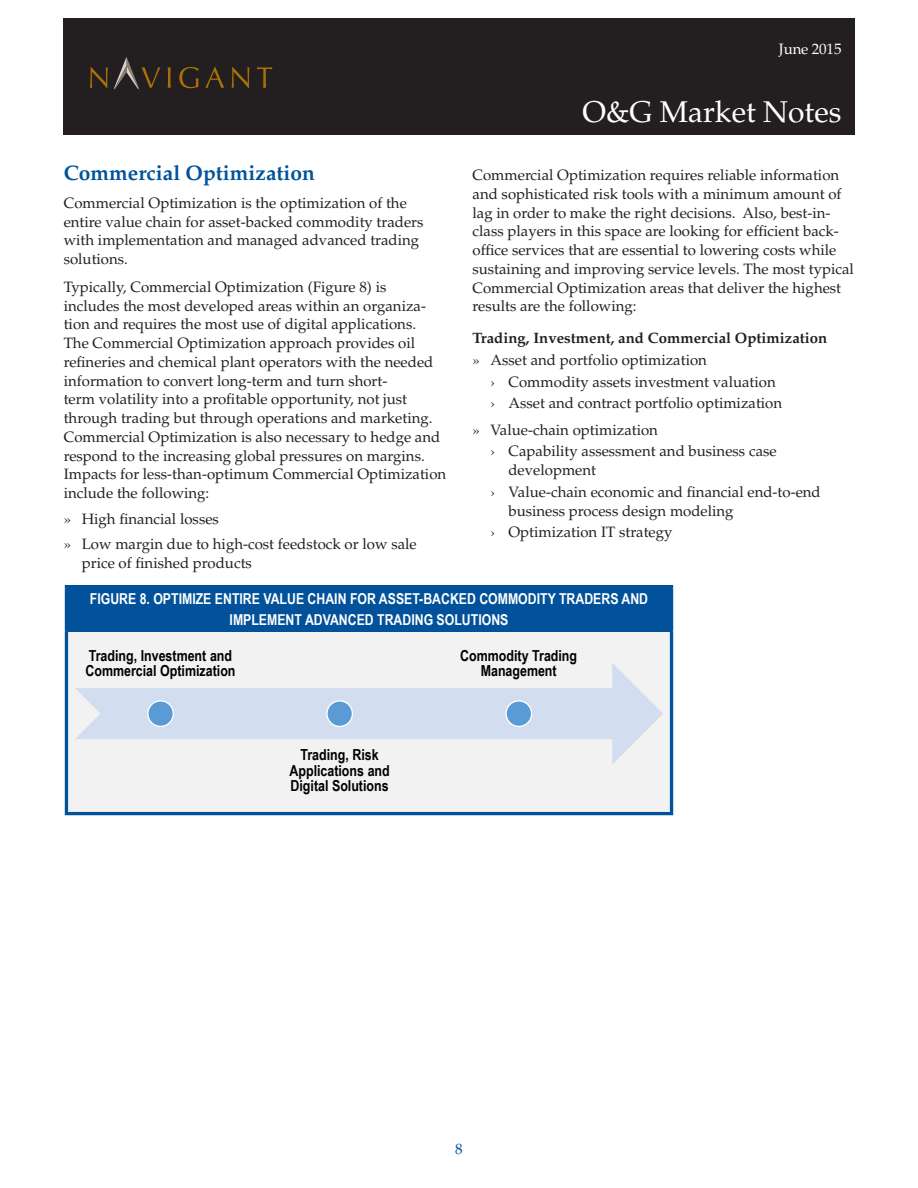
<style>
.page{position:relative;width:918px;height:1188px;background:#fff}
.page>*{position:absolute;margin:0;border:0;box-sizing:border-box;transform-origin:0 0}
.t1{font:30px "Palatino LT Std";color:#fff}
.Body_Headline{font:700 21px "Palatino LT Std";color:#01529a}
.t2{font:700 15.15px/15.8px "Arial Narrow";color:#000;text-align:center}
.Body{font:15px/18.8px "Palatino LT Std";color:#231f20}
.Chart_Title{font:700 15px/21px "Arial Narrow";color:#fff;text-align:center}
.Body_Headline_2{font:700 15px "Palatino LT Std";color:#231f20}
.t3{font:15px "Palatino LT Std";letter-spacing:-.01em;color:#fff}
.t4{font:15px "Palatino LT Std";color:#01529a}
.s1{font-weight:300}
</style>
<div class="page">
<div style="left:63px;top:18px;width:791px;height:116px;background:#231f20"></div>
<svg style="left:168px;top:67px;width:3px;height:21px"></svg>
<svg style="left:179px;top:67px;width:20px;height:21px"></svg>
<svg style="left:205px;top:67px;width:19px;height:21px"></svg>
<svg style="left:232px;top:67px;width:17px;height:21px"></svg>
<svg style="left:257px;top:67px;width:15px;height:21px"></svg>
<svg style="left:90px;top:67px;width:18px;height:21px"></svg>
<svg style="left:114px;top:57px;width:46px;height:32px"></svg>
<div style="left:66px;top:587px;width:606px;height:45px;background:#01529a"></div>
<div style="left:66px;top:632px;width:606px;height:182px;background:#f2f2f2"></div>
<hr style="left:65px;top:632px;width:3px;height:180px;background:#01529a">
<hr style="left:670px;top:632px;width:3px;height:180px;background:#01529a">
<hr style="left:65px;top:812px;width:608px;height:3px;background:#01529a">
<hr style="left:65px;top:588px;width:3px;height:44px;background:#01529a">
<hr style="left:65px;top:585px;width:608px;height:3px;background:#01529a">
<hr style="left:670px;top:588px;width:3px;height:44px;background:#01529a">
<svg style="left:75px;top:663px;width:588px;height:101px"></svg>
<div style="left:148px;top:701px;width:25px;height:25px;background:#5b9bd5;border-radius:50%"></div>
<div style="left:147px;top:700px;width:27px;height:27px;border:1px solid #fff;border-radius:50%"></div>
<div style="left:327px;top:701px;width:25px;height:25px;background:#5b9bd5;border-radius:50%"></div>
<div style="left:326px;top:700px;width:27px;height:27px;border:1px solid #fff;border-radius:50%"></div>
<div style="left:506px;top:701px;width:26px;height:25px;background:#5b9bd5;border-radius:50%"></div>
<div style="left:505px;top:700px;width:27px;height:27px;border:1px solid #fff;border-radius:50%"></div>
<p class="t3" style="left:779px;top:40px;width:64px">June 2015</p>
<p class="Body_Headline" style="left:64px;top:161px;width:253px">Commercial Optimization</p>
<p class="Body" style="left:64px;top:194px;width:361px">Commercial Optimization is the optimization of the entire value chain for asset-backed commodity traders with implementation and managed advanced trading solutions.</p>
<p class="Body" style="left:64px;top:278px;width:384px">Typically, Commercial Optimization (Figure 8) is<br>includes the most developed areas within an organiza&shy;tion and requires the most use of digital applications.<br>The Commercial Optimization approach provides oil refineries and chemical plant operators with the needed information to convert long-term and turn short-<br>term volatility into a profitable opportunity, not just through trading but through operations and marketing.<br>Commercial Optimization is also necessary to hedge and respond to the increasing global pressures on margins.<br>Impacts for less-than-optimum Commercial Optimization include the following:</p>
<p class="Body" style="left:64px;top:510px;width:157px"><span class="s1">»</span> High financial losses</p>
<p class="Body" style="left:82px;top:535px;width:336px;text-indent:-18px"><span class="s1">»</span> Low margin due to high-cost feedstock or low sale price of finished products</p>
<h1 class="t1" style="left:582px;top:94px;width:261px">O&amp;G Market Notes</h1>
<p class="Body" style="left:472px;top:166px;width:383px">Commercial Optimization requires reliable information and sophisticated risk tools with a minimum amount of lag in order to make the right decisions. Also, best-in&shy;class players in this space are looking for efficient back&shy;office services that are essential to lowering costs while sustaining and improving service levels. The most typical Commercial Optimization areas that deliver the highest results are the following:</p>
<p class="Body_Headline_2" style="left:472px;top:329px;width:356px">Trading, Investment, and Commercial Optimization</p>
<p class="Body" style="left:472px;top:351px;width:236px"><span class="s1">»</span> Asset and portfolio optimization</p>
<p class="Body" style="left:490px;top:372px;width:287px"><span class="s1">›</span> Commodity assets investment valuation</p>
<p class="Body" style="left:490px;top:394px;width:293px"><span class="s1">›</span> Asset and contract portfolio optimization</p>
<p class="Body" style="left:472px;top:420px;width:187px"><span class="s1">»</span> Value-chain optimization</p>
<p class="Body" style="left:508px;top:442px;width:270px;text-indent:-18px"><span class="s1">›</span> Capability assessment and business case development</p>
<p class="Body" style="left:508px;top:483px;width:314px;text-indent:-18px"><span class="s1">›</span> Value-chain economic and financial end-to-end business process design modeling</p>
<p class="Body" style="left:490px;top:523px;width:184px"><span class="s1">›</span> Optimization IT strategy</p>
<p class="Chart_Title" style="left:90px;top:588px;width:560px">FIGURE 8. OPTIMIZE ENTIRE VALUE CHAIN FOR ASSET-BACKED COMMODITY TRADERS AND<br>IMPLEMENT ADVANCED TRADING SOLUTIONS</p>
<p class="t2" style="left:85px;top:647px;width:152px;text-align:left">Trading, Investment and<br>Commercial Optimization</p>
<p class="t2" style="left:460px;top:647px;width:118px">Commodity Trading<br>Management</p>
<p class="t2" style="left:290px;top:746px;width:102px">Trading, Risk<br>Applications and<br>Digital Solutions</p>
<p class="t4" style="left:455px;top:1140px;width:9px">8</p>
</div>
